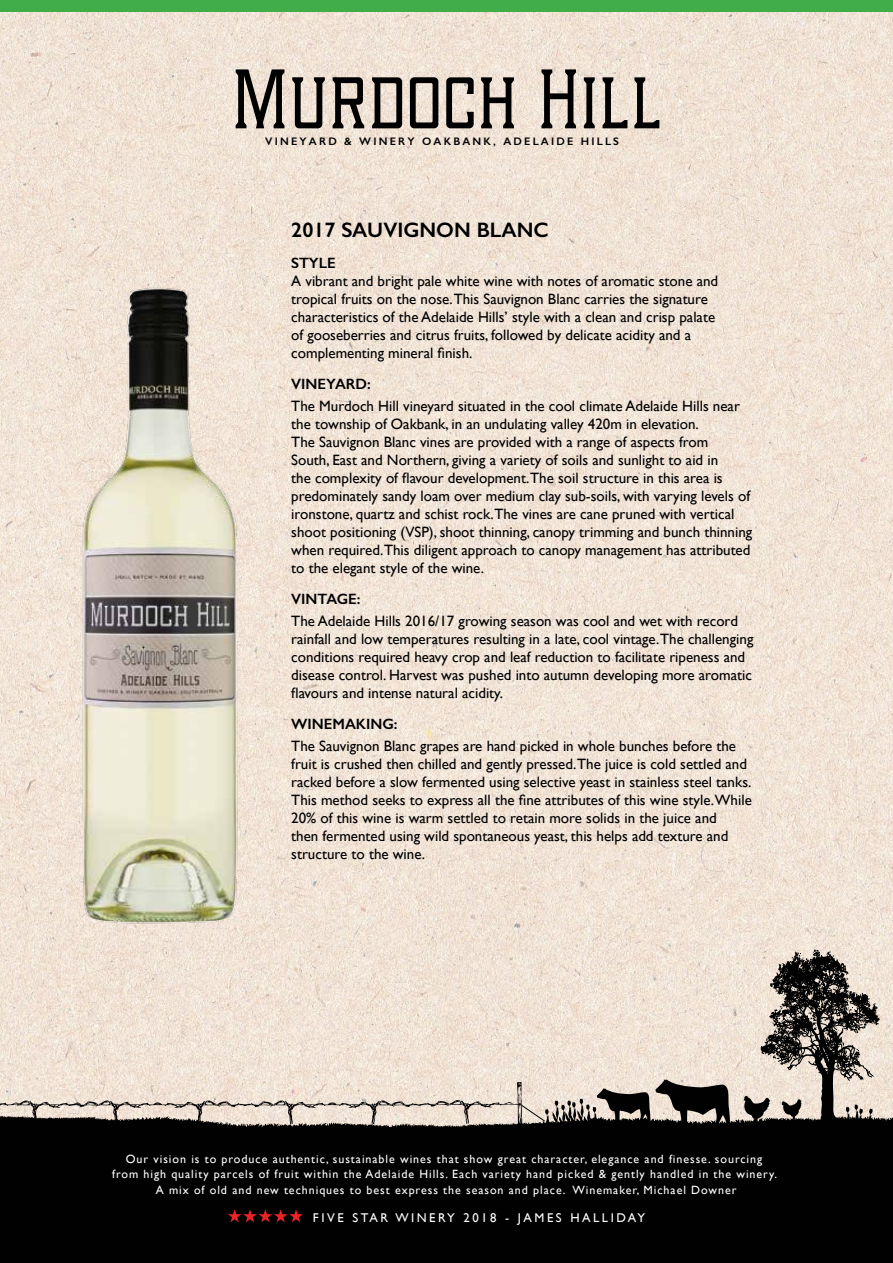
<style>
.page{position:relative;width:893px;height:1263px;background:#fff}
.page>*{position:absolute;margin:0;border:0;box-sizing:border-box;transform-origin:0 0}
.t1{font:600 21px "Gill Sans";color:#000}
.t2{font:15px/18px "Gill Sans";color:#000}
.t3{font:600 15px "Gill Sans";color:#000}
.t4{font:12.75px "Gill Sans";letter-spacing:.2em;color:#fff}
.t5{font:12px/15.5px "Gill Sans";letter-spacing:.08em;color:#fff;text-align:center}
.t6{font:600 10.95px "Gill Sans";letter-spacing:.2em;color:#010101}
</style>
<div class="page">
<div style="left:0;top:9px;width:893px;height:1254px;background:#f2e9dc"></div>
<svg style="left:602px;top:77px;width:25px;height:51px"></svg>
<svg style="left:584px;top:77px;width:11px;height:51px"></svg>
<svg style="left:541px;top:69px;width:35px;height:59px"></svg>
<svg style="left:236px;top:69px;width:48px;height:59px"></svg>
<svg style="left:292px;top:77px;width:33px;height:51px"></svg>
<svg style="left:333px;top:77px;width:31px;height:51px"></svg>
<svg style="left:372px;top:77px;width:30px;height:51px"></svg>
<svg style="left:410px;top:77px;width:28px;height:51px"></svg>
<svg style="left:446px;top:77px;width:28px;height:51px"></svg>
<svg style="left:481px;top:77px;width:33px;height:51px"></svg>
<svg style="left:634px;top:77px;width:25px;height:51px"></svg>
<div style="left:0;top:1130px;width:893px;height:133px;background:#010101"></div>
<svg style="left:0;top:949px;width:893px;height:181px"></svg>
<svg style="left:228px;top:1209px;width:75px;height:13px"></svg>
<div style="left:0;top:0;width:893px;height:12px;background:#41ad49"></div>
<img style="left:69px;top:283px;width:187px;height:664px">
<p class="t6" style="left:265px;top:135px;width:355px">VINEYARD &amp; WINERY OAKBANK, ADELAIDE HILLS</p>
<h1 class="t1" style="left:291px;top:218px;width:259px">2017 SAUVIGNON BLANC</h1>
<p class="t3" style="left:291px;top:254px;width:46px">STYLE</p>
<p class="t2" style="left:291px;top:272px;width:428px">A vibrant and bright pale white wine with notes of aromatic stone and tropical fruits on the nose.This Sauvignon Blanc carries the signature characteristics of the Adelaide Hills’ style with a clean and crisp palate of gooseberries and citrus fruits, followed by delicate acidity and a complementing mineral finish.</p>
<p class="t3" style="left:291px;top:375px;width:81px">VINEYARD:</p>
<p class="t2" style="left:291px;top:397px;width:462px">The Murdoch Hill vineyard situated in the cool climate Adelaide Hills near the township of Oakbank, in an undulating valley 420m in elevation.<br>The Sauvignon Blanc vines are provided with a range of aspects from<br>South, East and Northern, giving a variety of soils and sunlight to aid in<br>the complexity of flavour development.The soil structure in this area is predominately sandy loam over medium clay sub-soils, with varying levels of ironstone, quartz and schist rock.The vines are cane pruned with vertical shoot positioning (VSP), shoot thinning, canopy trimming and bunch thinning when required.This diligent approach to canopy management has attributed to the elegant style of the wine.</p>
<p class="t3" style="left:291px;top:590px;width:71px">VINTAGE:</p>
<p class="t2" style="left:291px;top:612px;width:464px">The Adelaide Hills 2016/17 growing season was cool and wet with record rainfall and low temperatures resulting in a late, cool vintage.The challenging conditions required heavy crop and leaf reduction to facilitate ripeness and disease control. Harvest was pushed into autumn developing more aromatic flavours and intense natural acidity.</p>
<p class="t3" style="left:291px;top:715px;width:108px">WINEMAKING:</p>
<p class="t2" style="left:291px;top:737px;width:462px">The Sauvignon Blanc grapes are hand picked in whole bunches before the fruit is crushed then chilled and gently pressed.The juice is cold settled and racked before a slow fermented using selective yeast in stainless steel tanks.<br>This method seeks to express all the fine attributes of this wine style.While 20% of this wine is warm settled to retain more solids in the juice and<br>then fermented using wild spontaneous yeast, this helps add texture and structure to the wine.</p>
<p class="t5" style="left:112px;top:1151px;width:667px">Our vision is to produce authentic, sustainable wines that show great character, elegance and finesse. sourcing from high quality parcels of fruit within the Adelaide Hills. Each variety hand picked &amp; gently handled in the winery.<br>A mix of old and new techniques to best express the season and place. Winemaker, Michael Downer</p>
<p class="t4" style="left:313px;top:1210px;width:334px">FIVE STAR WINERY 2018 - JAMES HALLIDAY</p>
</div>
